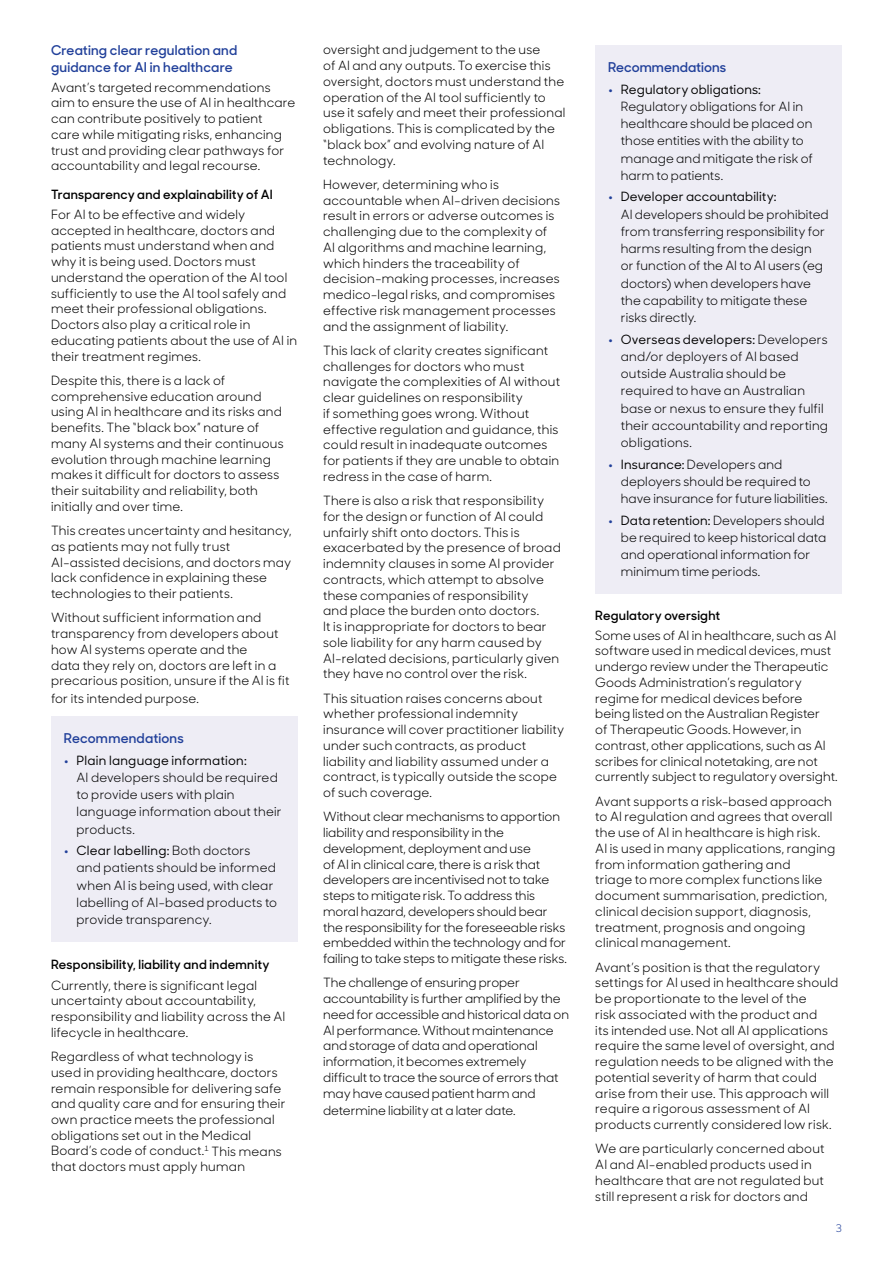
<style>
.page{position:relative;width:893px;height:1263px;background:#fff}
.page>*{position:absolute;margin:0;border:0;box-sizing:border-box;transform-origin:0 0}
.t1{font:600 13.5px/16.5px "Sharp Sans Display No 1";letter-spacing:.015em;color:#21409a}
.t2{font:12.75px/15.8px "Sharp Sans Display No 1";letter-spacing:.015em;color:#000}
.t3{font:600 12.75px "Sharp Sans Display No 1";letter-spacing:.02em;color:#000}
.t4{font:10.5px "Sharp Sans Display No 1";color:#21409a}
.s1{font-weight:700;color:#21409a}
.s2{font-weight:500}
</style>
<div class="page">
<div style="left:51px;top:716px;width:247px;height:225px;background:#eeedf5"></div>
<div style="left:595px;top:45px;width:247px;height:548px;background:#eeedf5"></div>
<p class="t1" style="left:51px;top:41px;width:188px">Creating clear regulation and guidance for AI in healthcare</p>
<p class="t2" style="left:51px;top:78px;width:246px">Avant’s targeted recommendations aim to ensure the use of AI in healthcare can contribute positively to patient<br>care while mitigating risks, enhancing trust and providing clear pathways for accountability and legal recourse.</p>
<p class="t3" style="left:51px;top:184px;width:223px">Transparency and explainability of AI</p>
<p class="t2" style="left:51px;top:205px;width:248px">For AI to be effective and widely accepted in healthcare, doctors and patients must understand when and why it is being used. Doctors must understand the operation of the AI tool sufficiently to use the AI tool safely and meet their professional obligations.<br>Doctors also play a critical role in educating patients about the use of AI in their treatment regimes.</p>
<p class="t2" style="left:51px;top:371px;width:234px">Despite this, there is a lack of comprehensive education around using AI in healthcare and its risks and benefits. The “black box” nature of many AI systems and their continuous evolution through machine learning makes it difficult for doctors to assess their suitability and reliability, both initially and over time.</p>
<p class="t2" style="left:51px;top:522px;width:242px">This creates uncertainty and hesitancy, as patients may not fully trust AI‑assisted decisions, and doctors may lack confidence in explaining these technologies to their patients.</p>
<p class="t2" style="left:51px;top:609px;width:240px">Without sufficient information and transparency from developers about how AI systems operate and the<br>data they rely on, doctors are left in a precarious position, unsure if the AI is fit</p>
<p class="t2" style="left:51px;top:689px;width:149px">for its intended purpose.</p>
<p class="t1" style="left:64px;top:729px;width:122px">Recommendations</p>
<p class="t2" style="left:77px;top:750px;width:207px;line-height:17.2px;text-indent:-13px"><span class="s1">•</span> <span class="s2">Plain language information:<br></span>AI developers should be required to provide users with plain language information about their products.</p>
<p class="t2" style="left:77px;top:841px;width:202px;line-height:17.2px;text-indent:-13px"><span class="s1">•</span> <span class="s2">Clear labelling:</span> Both doctors and patients should be informed when AI is being used, with clear labelling of AI-based products to provide transparency.</p>
<p class="t3" style="left:51px;top:955px;width:220px">Responsibility, liability and indemnity</p>
<p class="t2" style="left:51px;top:976px;width:236px">Currently, there is significant legal uncertainty about accountability, responsibility and liability across the AI lifecycle in healthcare.</p>
<p class="t2" style="left:51px;top:1047px;width:236px">Regardless of what technology is used in providing healthcare, doctors remain responsible for delivering safe and quality care and for ensuring their own practice meets the professional obligations set out in the Medical Board’s code of conduct.<sup>1</sup> This means that doctors must apply human</p>
<p class="t2" style="left:323px;top:41px;width:244px">oversight and judgement to the use<br>of AI and any outputs. To exercise this oversight, doctors must understand the operation of the AI tool sufficiently to use it safely and meet their professional obligations. This is complicated by the “black box” and evolving nature of AI technology.</p>
<p class="t2" style="left:323px;top:175px;width:238px">However, determining who is accountable when AI-driven decisions result in errors or adverse outcomes is challenging due to the complexity of AI algorithms and machine learning, which hinders the traceability of decision-making processes, increases medico-legal risks, and compromises effective risk management processes and the assignment of liability.</p>
<p class="t2" style="left:323px;top:341px;width:238px">This lack of clarity creates significant challenges for doctors who must navigate the complexities of AI without clear guidelines on responsibility<br>if something goes wrong. Without effective regulation and guidance, this could result in inadequate outcomes for patients if they are unable to obtain redress in the case of harm.</p>
<p class="t2" style="left:323px;top:492px;width:239px">There is also a risk that responsibility for the design or function of AI could unfairly shift onto doctors. This is exacerbated by the presence of broad indemnity clauses in some AI provider contracts, which attempt to absolve these companies of responsibility<br>and place the burden onto doctors.<br>It is inappropriate for doctors to bear sole liability for any harm caused by AI-related decisions, particularly given they have no control over the risk.</p>
<p class="t2" style="left:323px;top:689px;width:243px">This situation raises concerns about whether professional indemnity insurance will cover practitioner liability under such contracts, as product liability and liability assumed under a contract, is typically outside the scope of such coverage.</p>
<p class="t2" style="left:323px;top:808px;width:245px">Without clear mechanisms to apportion liability and responsibility in the development, deployment and use<br>of AI in clinical care, there is a risk that developers are incentivised not to take steps to mitigate risk. To address this moral hazard, developers should bear the responsibility for the foreseeable risks embedded within the technology and for failing to take steps to mitigate these risks.</p>
<p class="t2" style="left:323px;top:974px;width:247px">The challenge of ensuring proper accountability is further amplified by the need for accessible and historical data on AI performance. Without maintenance and storage of data and operational information, it becomes extremely difficult to trace the source of errors that may have caused patient harm and</p>
<p class="t2" style="left:323px;top:1101px;width:194px">determine liability at a later date.</p>
<p class="t1" style="left:608px;top:58px;width:120px">Recommendations</p>
<p class="t2" style="left:621px;top:79px;width:194px;line-height:17.2px;text-indent:-13px"><span class="s1">•</span> <span class="s2">Regulatory obligations:<br></span>Regulatory obligations for AI in healthcare should be placed on those entities with the ability to manage and mitigate the risk of harm to patients.</p>
<p class="t2" style="left:621px;top:187px;width:209px;line-height:17.2px;text-indent:-13px"><span class="s1">•</span> <span class="s2">Developer accountability:<br></span>AI developers should be prohibited from transferring responsibility for harms resulting from the design<br>or function of the AI to AI users (eg doctors) when developers have the capability to mitigate these risks directly.</p>
<p class="t2" style="left:621px;top:329px;width:209px;line-height:17.2px;text-indent:-13px"><span class="s1">•</span> <span class="s2">Overseas developers:</span> Developers and/or deployers of AI based outside Australia should be required to have an Australian base or nexus to ensure they fulfil their accountability and reporting obligations.</p>
<p class="t2" style="left:621px;top:454px;width:208px;line-height:17.2px;text-indent:-13px"><span class="s1">•</span> <span class="s2">Insurance:</span> Developers and deployers should be required to have insurance for future liabilities.</p>
<p class="t2" style="left:621px;top:510px;width:207px;line-height:17.2px;text-indent:-13px"><span class="s1">•</span> <span class="s2">Data retention:</span> Developers should be required to keep historical data and operational information for minimum time periods.</p>
<p class="t3" style="left:595px;top:605px;width:126px">Regulatory oversight</p>
<p class="t2" style="left:595px;top:626px;width:244px">Some uses of AI in healthcare, such as AI software used in medical devices, must undergo review under the Therapeutic Goods Administration’s regulatory regime for medical devices before being listed on the Australian Register<br>of Therapeutic Goods. However, in contrast, other applications, such as AI scribes for clinical notetaking, are not currently subject to regulatory oversight.</p>
<p class="t2" style="left:595px;top:792px;width:241px">Avant supports a risk-based approach to AI regulation and agrees that overall the use of AI in healthcare is high risk.<br>AI is used in many applications, ranging from information gathering and<br>triage to more complex functions like document summarisation, prediction, clinical decision support, diagnosis, treatment, prognosis and ongoing clinical management.</p>
<p class="t2" style="left:595px;top:958px;width:245px">Avant’s position is that the regulatory settings for AI used in healthcare should be proportionate to the level of the<br>risk associated with the product and<br>its intended use. Not all AI applications require the same level of oversight, and regulation needs to be aligned with the potential severity of harm that could arise from their use. This approach will require a rigorous assessment of AI products currently considered low risk.</p>
<p class="t2" style="left:595px;top:1140px;width:231px">We are particularly concerned about AI and AI-enabled products used in healthcare that are not regulated but still represent a risk for doctors and</p>
<p class="t4" style="left:836px;top:1220px;width:8px">3</p>
</div>
